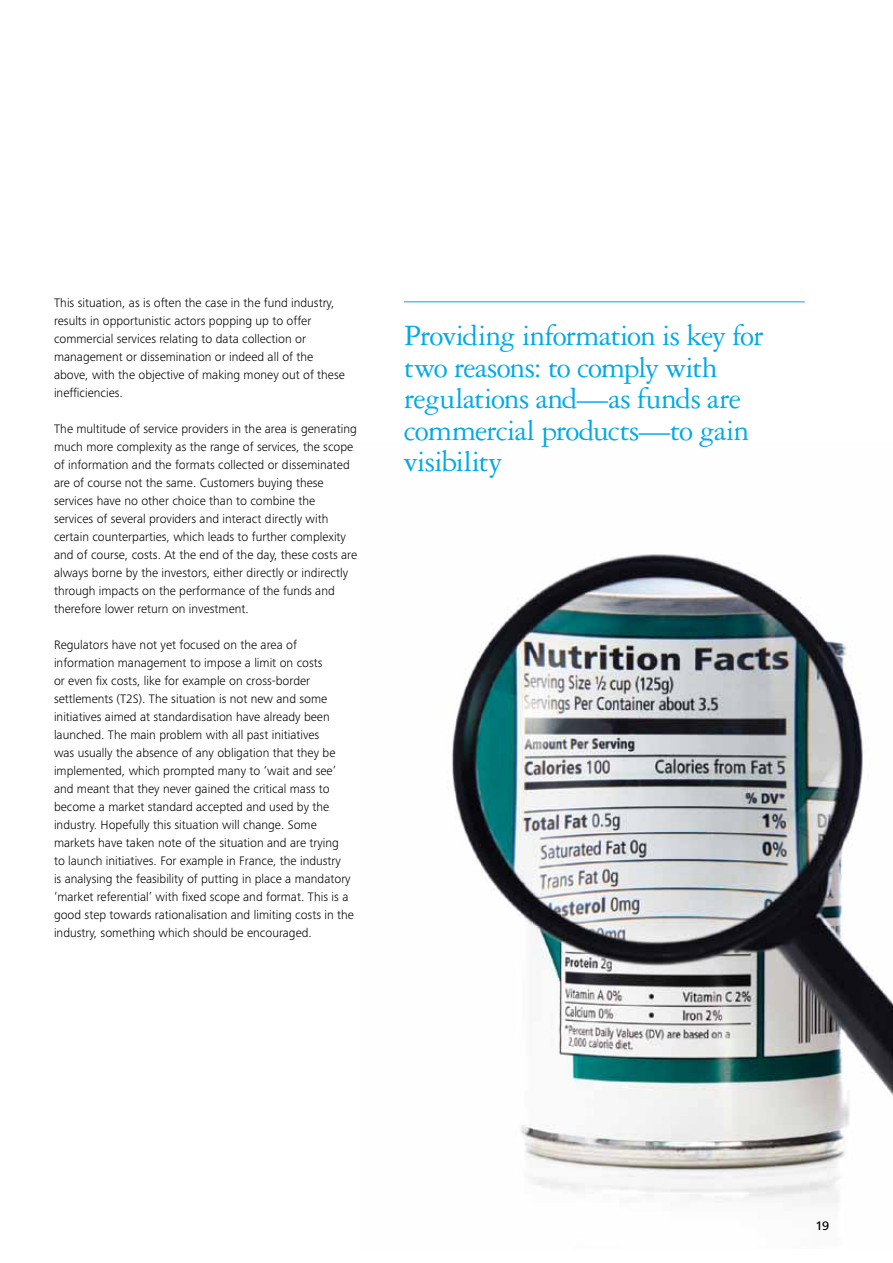
<style>
.page{position:relative;width:893px;height:1263px;background:#fff}
.page>*{position:absolute;margin:0;border:0;box-sizing:border-box;transform-origin:0 0}
.t1{font:31.5px/31.5px "Garamond 3 LT Std";letter-spacing:-.03em;color:#00aae7}
.t2{font:300 12.75px/18px "Frutiger Next Pro";color:#000}
.t3{font:500 12.75px "Frutiger Next Pro";color:#000}
</style>
<div class="page">
<img style="left:451px;top:554px;width:442px;height:649px">
<hr style="left:404px;top:301px;width:401px;height:1px;background:#00aae7">
<p class="t2" style="left:54px;top:294px;width:292px">This situation, as is often the case in the fund industry, results in opportunistic actors popping up to offer commercial services relating to data collection or management or dissemination or indeed all of the above, with the objective of making money out of these inefficiencies.</p>
<p class="t2" style="left:54px;top:420px;width:305px">The multitude of service providers in the area is generating much more complexity as the range of services, the scope of information and the formats collected or disseminated are of course not the same. Customers buying these services have no other choice than to combine the services of several providers and interact directly with certain counterparties, which leads to further complexity and of course, costs. At the end of the day, these costs are always borne by the investors, either directly or indirectly through impacts on the performance of the funds and therefore lower return on investment.</p>
<p class="t2" style="left:54px;top:636px;width:302px">Regulators have not yet focused on the area of information management to impose a limit on costs<br>or even fix costs, like for example on cross-border settlements (T2S). The situation is not new and some initiatives aimed at standardisation have already been launched. The main problem with all past initiatives<br>was usually the absence of any obligation that they be implemented, which prompted many to ‘wait and see’ and meant that they never gained the critical mass to become a market standard accepted and used by the industry. Hopefully this situation will change. Some markets have taken note of the situation and are trying<br>to launch initiatives. For example in France, the industry<br>is analysing the feasibility of putting in place a mandatory ‘market referential’ with fixed scope and format. This is a good step towards rationalisation and limiting costs in the industry, something which should be encouraged.</p>
<h1 class="t1" style="left:404px;top:320px;width:361px">Providing information is key for two reasons: to comply with regulations and—as funds are commercial products—to gain visibility</h1>
<p class="t3" style="left:815px;top:1218px;width:15px">19</p>
</div>
